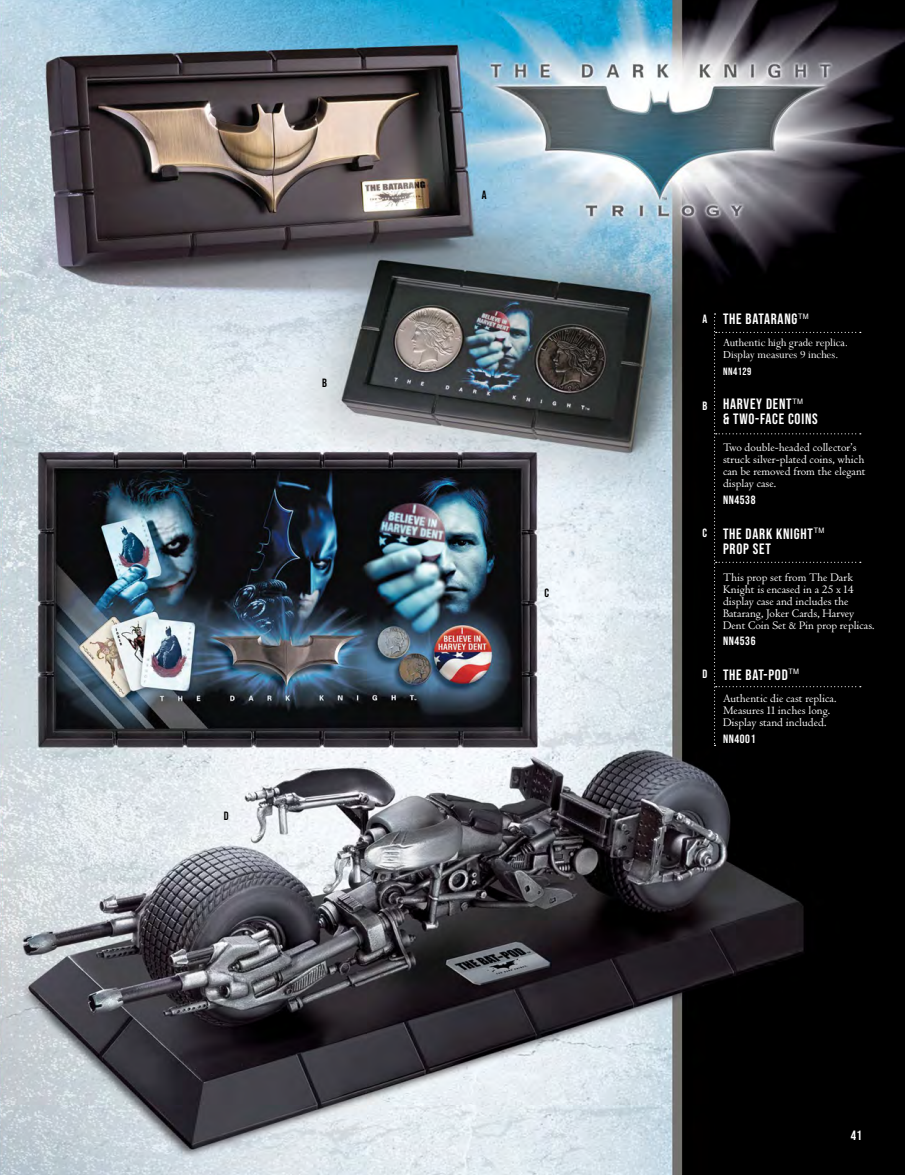
<style>
.page{position:relative;width:905px;height:1175px;background:#fff}
.page>*{position:absolute;margin:0;border:0;box-sizing:border-box;transform-origin:0 0}
.t1{font:15px/15px "Bebas Neue";letter-spacing:.05em;color:#fff}
.t2{font:13.5px "Bebas Neue";color:#fff}
.t3{font:12px/12px "Magorian";color:#fff}
.t4{font:12px/12px "Perpetua";color:#fff}
.t5{font:12px "Bebas Neue";letter-spacing:.05em;color:#fff}
.t6{font:12px "Bebas Neue";color:#000}
.t7{font:10.5px "Bebas Neue";letter-spacing:.05em;color:#fff}
</style>
<div class="page">
<img style="left:0;top:0;width:904px;height:1174px">
<div style="left:714px;top:313px;width:146px;height:433px;background:#000"></div>
<p class="t6" style="left:322px;top:376px;width:6px">B</p>
<p class="t6" style="left:224px;top:809px;width:6px">D</p>
<p class="t6" style="left:482px;top:188px;width:6px">A</p>
<p class="t6" style="left:544px;top:586px;width:6px">C</p>
<p class="t5" style="left:702px;top:312px;width:6px">A</p>
<p class="t5" style="left:702px;top:398px;width:6px">B</p>
<p class="t5" style="left:702px;top:526px;width:6px">C</p>
<p class="t5" style="left:702px;top:667px;width:6px">D</p>
<p class="t1" style="left:723px;top:311px;width:87px">THE BATARANG<sup>TM</sup></p>
<p class="t4" style="left:723px;top:337px;width:127px">Authentic high grade replica.<br>Display measures 9 inches.</p>
<p class="t7" style="left:723px;top:365px;width:30px">NN4129</p>
<p class="t1" style="left:723px;top:396px;width:96px">HARVEY DENT<sup>TM<br></sup>&amp; TWO-FACE COINS</p>
<p class="t3" style="left:723px;top:442px;width:144px">Two double-headed collector’s struck silver-plated coins, which can be removed from the elegant display case.</p>
<p class="t5" style="left:723px;top:493px;width:34px">NN4538</p>
<p class="t1" style="left:723px;top:525px;width:103px">THE DARK KNIGHT<sup>TM<br></sup>PROP SET</p>
<p class="t3" style="left:723px;top:571px;width:153px">This prop set from The Dark<br>Knight is encased in a 25 x 14″ display case and includes the<br>Batarang, Joker Cards, Harvey<br>Dent Coin Set &amp; Pin prop replicas.</p>
<p class="t5" style="left:723px;top:634px;width:34px">NN4536</p>
<p class="t1" style="left:723px;top:666px;width:78px">THE BAT-POD<sup>TM</sup></p>
<p class="t3" style="left:723px;top:693px;width:115px">Authentic die cast replica.<br>Measures 11 inches long.<br>Display stand included.</p>
<p class="t5" style="left:723px;top:731px;width:34px">NN4001</p>
<p class="t2" style="left:850px;top:1127px;width:12px">41</p>
</div>
